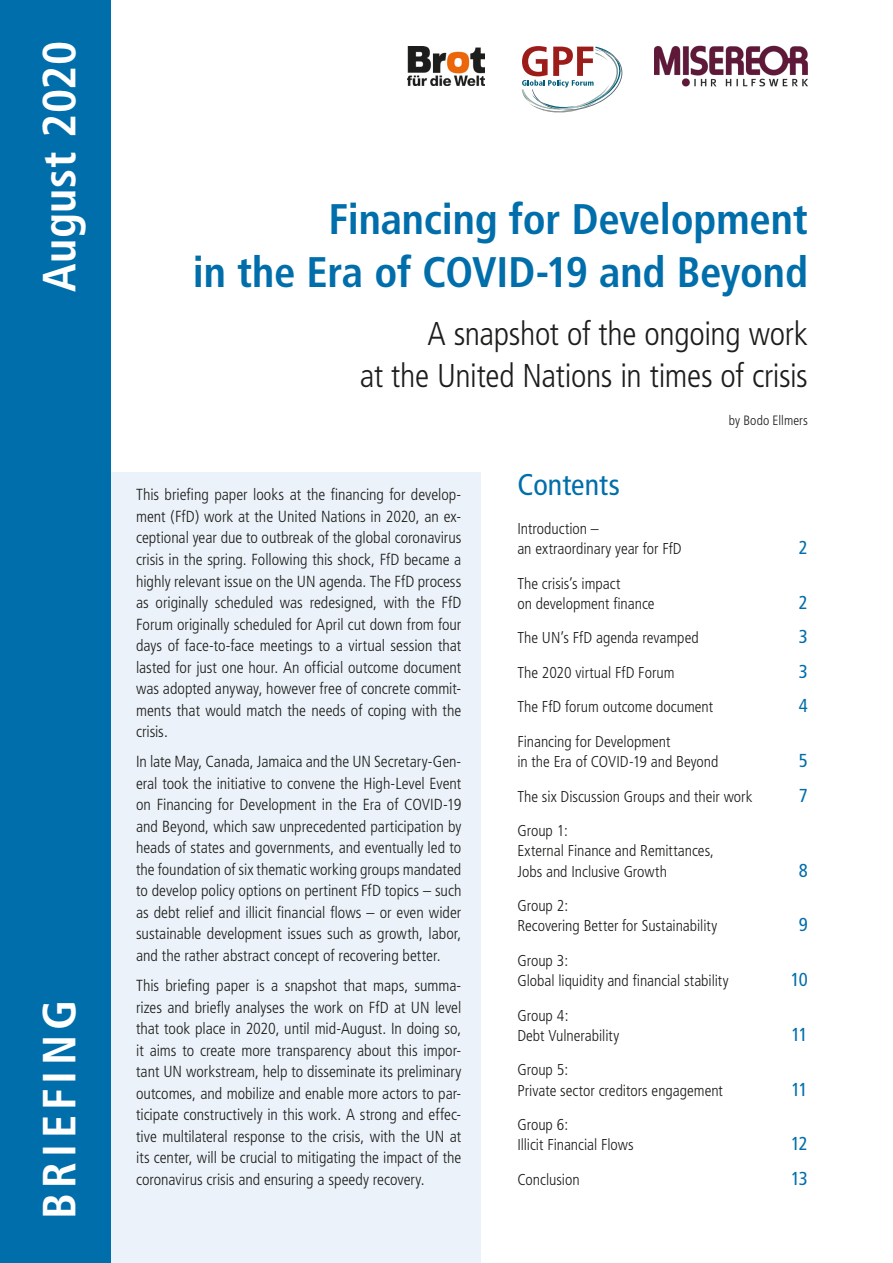
<style>
.page{position:relative;width:893px;height:1263px;background:#fff}
.page>*{position:absolute;margin:0;border:0;box-sizing:border-box;transform-origin:0 0}
.t1{font:700 condensed 46.5px "Frutiger";letter-spacing:.02em;color:#fff}
.t2{font:700 condensed 46.5px "Frutiger";letter-spacing:.115em;color:#fff}
.t3{font:700 condensed 42.75px/52.5px "Frutiger";letter-spacing:-.005em;color:#006eab;text-align:right}
.t4{font:300 condensed 33px/41.2px "Frutiger";letter-spacing:-.01em;color:#1d1d1b;text-align:right}
.t5{font:condensed 30px "Frutiger";color:#006eab}
.t6{font:condensed 18.75px "Frutiger";letter-spacing:-.065em;color:#006eab}
.t7{font:300 condensed 16.05px/21.5px "Frutiger";color:#1d1d1b;text-align:justify}
.t8{font:300 condensed 15.75px/20.2px "Frutiger";color:#1d1d1b}
.t9{font:300 condensed 13.5px "Frutiger";letter-spacing:.005em;color:#1d1d1b}
</style>
<div class="page">
<div style="left:3px;top:472px;width:478px;height:791px;background:#ebf2f9"></div>
<div style="left:0;top:0;width:111px;height:1263px;background:#006eab"></div>
<svg style="left:522px;top:46px;width:100px;height:67px"></svg>
<img style="left:408px;top:47px;width:76px;height:39px">
<img style="left:654px;top:45px;width:154px;height:42px">
<h1 class="t1" style="left:32px;top:292px;width:253px;rotate:-90deg">August 2020</h1>
<h1 class="t2" style="left:32px;top:1219px;width:221px;rotate:-90deg">BRIEFING</h1>
<h2 class="t3" style="left:193px;top:193px;width:617px">Financing for Development<br>in the Era of COVID-19 and Beyond</h2>
<h3 class="t4" style="left:360px;top:314px;width:450px">A snapshot of the ongoing work<br>at the United Nations in times of crisis</h3>
<p class="t9" style="left:729px;top:413px;width:81px">by Bodo Ellmers</p>
<p class="t7" style="left:136px;top:484px;width:327px">This briefing paper looks at the financing for develop&shy;ment (FfD) work at the United Nations in 2020, an ex&shy;ceptional year due to outbreak of the global coronavirus crisis in the spring. Following this shock, FfD became a highly relevant issue on the UN agenda. The FfD process as originally scheduled was redesigned, with the FfD Forum originally scheduled for April cut down from four days of face-to-face meetings to a virtual session that lasted for just one hour. An official outcome document was adopted anyway, however free of concrete commit&shy;ments that would match the needs of coping with the crisis.</p>
<p class="t7" style="left:136px;top:751px;width:327px">In late May, Canada, Jamaica and the UN Secretary-Gen&shy;eral took the initiative to convene the High-Level Event on Financing for Development in the Era of COVID-19 and Beyond, which saw unprecedented participation by heads of states and governments, and eventually led to the foundation of six thematic working groups mandated to develop policy options on pertinent FfD topics – such as debt relief and illicit financial flows – or even wider sustainable development issues such as growth, labor, and the rather abstract concept of recovering better.</p>
<p class="t7" style="left:136px;top:975px;width:327px">This briefing paper is a snapshot that maps, summa&shy;rizes and briefly analyses the work on FfD at UN level that took place in 2020, until mid-August. In doing so, it aims to create more transparency about this impor&shy;tant UN workstream, help to disseminate its preliminary outcomes, and mobilize and enable more actors to par&shy;ticipate constructively in this work. A strong and effec&shy;tive multilateral response to the crisis, with the UN at its center, will be crucial to mitigating the impact of the coronavirus crisis and ensuring a speedy recovery.</p>
<h3 class="t5" style="left:517px;top:467px;width:104px">Contents</h3>
<p class="t8" style="left:517px;top:518px;width:166px">Introduction –<br>an extraordinary year for FfD</p>
<p class="t8" style="left:517px;top:573px;width:139px">The crisis’s impact<br>on development finance</p>
<p class="t6" style="left:799px;top:537px;width:10px">2</p>
<p class="t6" style="left:799px;top:591px;width:10px">2</p>
<p class="t8" style="left:517px;top:628px;width:183px">The UN’s FfD agenda revamped</p>
<p class="t6" style="left:799px;top:626px;width:10px">3</p>
<p class="t8" style="left:517px;top:662px;width:159px">The 2020 virtual FfD Forum</p>
<p class="t6" style="left:799px;top:660px;width:10px">3</p>
<p class="t8" style="left:517px;top:697px;width:197px">The FfD forum outcome document</p>
<p class="t6" style="left:799px;top:695px;width:10px">4</p>
<p class="t8" style="left:517px;top:731px;width:203px">Financing for Development<br>in the Era of COVID-19 and Beyond</p>
<p class="t6" style="left:799px;top:750px;width:10px">5</p>
<p class="t8" style="left:517px;top:786px;width:237px">The six Discussion Groups and their work</p>
<p class="t6" style="left:799px;top:784px;width:10px">7</p>
<p class="t8" style="left:517px;top:821px;width:198px">Group 1:<br>External Finance and Remittances,<br>Jobs and Inclusive Growth</p>
<p class="t6" style="left:799px;top:859px;width:10px">8</p>
<p class="t8" style="left:517px;top:896px;width:201px">Group 2:<br>Recovering Better for Sustainability</p>
<p class="t8" style="left:517px;top:950px;width:213px">Group 3:<br>Global liquidity and financial stability</p>
<p class="t8" style="left:517px;top:1005px;width:103px">Group 4:<br>Debt Vulnerability</p>
<p class="t8" style="left:517px;top:1060px;width:207px">Group 5:<br>Private sector creditors engagement</p>
<p class="t8" style="left:517px;top:1115px;width:118px">Group 6:<br>Illicit Financial Flows</p>
<p class="t6" style="left:799px;top:914px;width:10px">9</p>
<p class="t6" style="left:791px;top:969px;width:19px">10</p>
<p class="t6" style="left:791px;top:1023px;width:18px">11</p>
<p class="t6" style="left:791px;top:1078px;width:18px">11</p>
<p class="t6" style="left:791px;top:1133px;width:18px">12</p>
<p class="t8" style="left:517px;top:1169px;width:64px">Conclusion</p>
<p class="t6" style="left:791px;top:1167px;width:18px">13</p>
</div>
